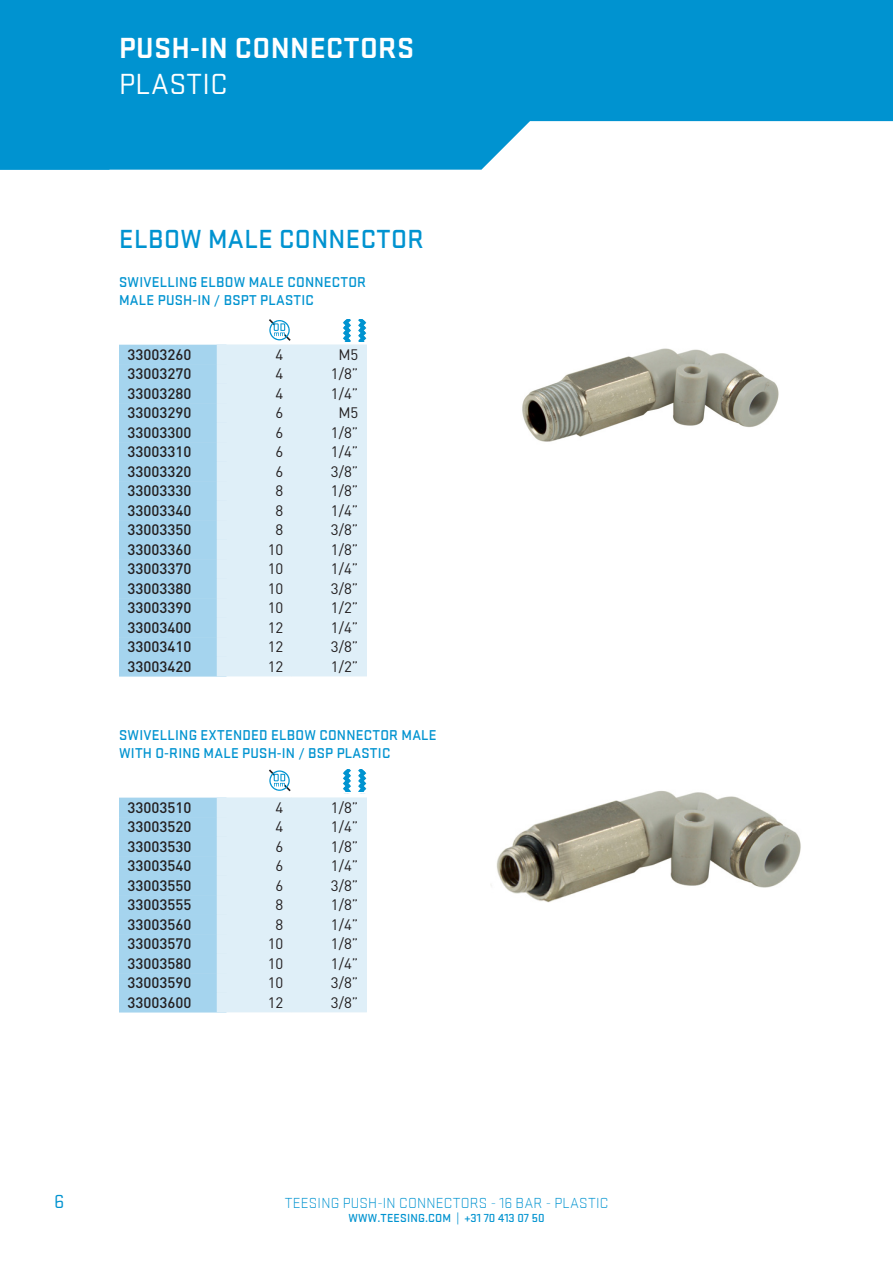
<style>
.page{position:relative;width:893px;height:1263px;background:#fff}
.page>*{position:absolute;margin:0;border:0;box-sizing:border-box;transform-origin:0 0}
.t1{font:700 30px "Stratum 1";letter-spacing:.015em;color:#fff}
.t2{font:30px "Stratum 1";letter-spacing:.015em;color:#fff}
.t3{font:500 27px "Stratum 1";letter-spacing:.015em;color:#0093d0}
.t4{font:19.5px "Stratum 1";color:#0093d0}
.t5{font:500 15px/19.5px "DIN";color:#231f20;text-align:justify}
.t6{font:15px/19.5px "DIN";color:#231f20;text-align:center}
.t7{font:300 15px "Stratum 1";letter-spacing:.015em;color:#0093d0}
.t8{font:500 14.7px/18px "Stratum 1";letter-spacing:.015em;color:#0093d0}
.t9{font:500 12px "Stratum 1";letter-spacing:.015em;color:#0093d0}
</style>
<div class="page">
<svg style="left:0;top:0;width:893px;height:170px;background:#20a0d5"></svg>
<img style="left:522px;top:348px;width:257px;height:94px">
<img style="left:491px;top:791px;width:310px;height:112px">
<div style="left:119px;top:345px;width:107px;height:19px;background:#a5d4ee"></div>
<div style="left:119px;top:364px;width:107px;height:20px;background:#a5d4ee"></div>
<div style="left:119px;top:384px;width:107px;height:19px;background:#a5d4ee"></div>
<div style="left:119px;top:403px;width:107px;height:20px;background:#a5d4ee"></div>
<div style="left:119px;top:423px;width:107px;height:19px;background:#a5d4ee"></div>
<div style="left:119px;top:442px;width:107px;height:20px;background:#a5d4ee"></div>
<div style="left:119px;top:462px;width:107px;height:19px;background:#a5d4ee"></div>
<div style="left:119px;top:481px;width:107px;height:20px;background:#a5d4ee"></div>
<div style="left:119px;top:501px;width:107px;height:19px;background:#a5d4ee"></div>
<div style="left:119px;top:520px;width:107px;height:20px;background:#a5d4ee"></div>
<div style="left:119px;top:540px;width:107px;height:19px;background:#a5d4ee"></div>
<div style="left:119px;top:559px;width:107px;height:20px;background:#a5d4ee"></div>
<div style="left:119px;top:579px;width:107px;height:19px;background:#a5d4ee"></div>
<div style="left:119px;top:598px;width:107px;height:20px;background:#a5d4ee"></div>
<div style="left:119px;top:618px;width:107px;height:19px;background:#a5d4ee"></div>
<div style="left:119px;top:637px;width:107px;height:20px;background:#a5d4ee"></div>
<div style="left:119px;top:657px;width:107px;height:19px;background:#a5d4ee"></div>
<div style="left:119px;top:798px;width:107px;height:19px;background:#a5d4ee"></div>
<div style="left:119px;top:817px;width:107px;height:20px;background:#a5d4ee"></div>
<div style="left:119px;top:837px;width:107px;height:19px;background:#a5d4ee"></div>
<div style="left:119px;top:856px;width:107px;height:20px;background:#a5d4ee"></div>
<div style="left:119px;top:876px;width:107px;height:19px;background:#a5d4ee"></div>
<div style="left:119px;top:895px;width:107px;height:20px;background:#a5d4ee"></div>
<div style="left:119px;top:915px;width:107px;height:19px;background:#a5d4ee"></div>
<div style="left:119px;top:934px;width:107px;height:20px;background:#a5d4ee"></div>
<div style="left:119px;top:954px;width:107px;height:19px;background:#a5d4ee"></div>
<div style="left:119px;top:973px;width:107px;height:20px;background:#a5d4ee"></div>
<div style="left:119px;top:993px;width:107px;height:19px;background:#a5d4ee"></div>
<div style="left:217px;top:345px;width:75px;height:19px;background:#dfeff8"></div>
<div style="left:217px;top:364px;width:75px;height:20px;background:#dfeff8"></div>
<div style="left:217px;top:384px;width:75px;height:19px;background:#dfeff8"></div>
<div style="left:217px;top:403px;width:75px;height:20px;background:#dfeff8"></div>
<div style="left:217px;top:423px;width:75px;height:19px;background:#dfeff8"></div>
<div style="left:217px;top:442px;width:75px;height:20px;background:#dfeff8"></div>
<div style="left:217px;top:462px;width:75px;height:19px;background:#dfeff8"></div>
<div style="left:217px;top:481px;width:75px;height:20px;background:#dfeff8"></div>
<div style="left:217px;top:501px;width:75px;height:19px;background:#dfeff8"></div>
<div style="left:217px;top:520px;width:75px;height:20px;background:#dfeff8"></div>
<div style="left:217px;top:540px;width:75px;height:19px;background:#dfeff8"></div>
<div style="left:217px;top:559px;width:75px;height:20px;background:#dfeff8"></div>
<div style="left:217px;top:579px;width:75px;height:19px;background:#dfeff8"></div>
<div style="left:217px;top:598px;width:75px;height:20px;background:#dfeff8"></div>
<div style="left:217px;top:618px;width:75px;height:19px;background:#dfeff8"></div>
<div style="left:217px;top:637px;width:75px;height:20px;background:#dfeff8"></div>
<div style="left:217px;top:657px;width:75px;height:19px;background:#dfeff8"></div>
<div style="left:217px;top:798px;width:75px;height:19px;background:#dfeff8"></div>
<div style="left:217px;top:817px;width:75px;height:20px;background:#dfeff8"></div>
<div style="left:217px;top:837px;width:75px;height:19px;background:#dfeff8"></div>
<div style="left:217px;top:856px;width:75px;height:20px;background:#dfeff8"></div>
<div style="left:217px;top:876px;width:75px;height:19px;background:#dfeff8"></div>
<div style="left:217px;top:895px;width:75px;height:20px;background:#dfeff8"></div>
<div style="left:217px;top:915px;width:75px;height:19px;background:#dfeff8"></div>
<div style="left:217px;top:934px;width:75px;height:20px;background:#dfeff8"></div>
<div style="left:217px;top:954px;width:75px;height:19px;background:#dfeff8"></div>
<div style="left:217px;top:973px;width:75px;height:20px;background:#dfeff8"></div>
<div style="left:217px;top:993px;width:75px;height:19px;background:#dfeff8"></div>
<div style="left:292px;top:345px;width:75px;height:19px;background:#dfeff8"></div>
<div style="left:292px;top:364px;width:75px;height:20px;background:#dfeff8"></div>
<div style="left:292px;top:384px;width:75px;height:19px;background:#dfeff8"></div>
<div style="left:292px;top:403px;width:75px;height:20px;background:#dfeff8"></div>
<div style="left:292px;top:423px;width:75px;height:19px;background:#dfeff8"></div>
<div style="left:292px;top:442px;width:75px;height:20px;background:#dfeff8"></div>
<div style="left:292px;top:462px;width:75px;height:19px;background:#dfeff8"></div>
<div style="left:292px;top:481px;width:75px;height:20px;background:#dfeff8"></div>
<div style="left:292px;top:501px;width:75px;height:19px;background:#dfeff8"></div>
<div style="left:292px;top:520px;width:75px;height:20px;background:#dfeff8"></div>
<div style="left:292px;top:540px;width:75px;height:19px;background:#dfeff8"></div>
<div style="left:292px;top:559px;width:75px;height:20px;background:#dfeff8"></div>
<div style="left:292px;top:579px;width:75px;height:19px;background:#dfeff8"></div>
<div style="left:292px;top:598px;width:75px;height:20px;background:#dfeff8"></div>
<div style="left:292px;top:618px;width:75px;height:19px;background:#dfeff8"></div>
<div style="left:292px;top:637px;width:75px;height:20px;background:#dfeff8"></div>
<div style="left:292px;top:657px;width:75px;height:19px;background:#dfeff8"></div>
<div style="left:292px;top:798px;width:75px;height:19px;background:#dfeff8"></div>
<div style="left:292px;top:817px;width:75px;height:20px;background:#dfeff8"></div>
<div style="left:292px;top:837px;width:75px;height:19px;background:#dfeff8"></div>
<div style="left:292px;top:856px;width:75px;height:20px;background:#dfeff8"></div>
<div style="left:292px;top:876px;width:75px;height:19px;background:#dfeff8"></div>
<div style="left:292px;top:895px;width:75px;height:20px;background:#dfeff8"></div>
<div style="left:292px;top:915px;width:75px;height:19px;background:#dfeff8"></div>
<div style="left:292px;top:934px;width:75px;height:20px;background:#dfeff8"></div>
<div style="left:292px;top:954px;width:75px;height:19px;background:#dfeff8"></div>
<div style="left:292px;top:973px;width:75px;height:20px;background:#dfeff8"></div>
<div style="left:292px;top:993px;width:75px;height:19px;background:#dfeff8"></div>
<svg style="left:269px;top:319px;width:22px;height:22px"></svg>
<svg style="left:269px;top:769px;width:22px;height:22px"></svg>
<svg style="left:343px;top:319px;width:24px;height:23px"></svg>
<svg style="left:343px;top:769px;width:24px;height:23px"></svg>
<h1 class="t1" style="left:119px;top:31px;width:296px">PUSH-IN CONNECTORS</h1>
<h1 class="t2" style="left:119px;top:68px;width:110px">PLASTIC</h1>
<h2 class="t3" style="left:119px;top:225px;width:306px">ELBOW MALE CONNECTOR</h2>
<p class="t8" style="left:119px;top:273px;width:248px">SWIVELLING ELBOW MALE CONNECTOR<br>MALE PUSH-IN / BSPT PLASTIC</p>
<p class="t5" style="left:128px;top:344px;width:65px">33003260<br>33003270<br>33003280<br>33003290<br>33003300<br>33003310<br>33003320<br>33003330<br>33003340<br>33003350<br>33003360<br>33003370<br>33003380<br>33003390<br>33003400<br>33003410<br>33003420</p>
<p class="t6" style="left:268px;top:344px;width:17px">4<br>4<br>4<br>6<br>6<br>6<br>6<br>8<br>8<br>8<br>10<br>10<br>10<br>10<br>12<br>12<br>12</p>
<p class="t6" style="left:331px;top:344px;width:29px">M5<br>1/8”<br>1/4”<br>M5<br>1/8”<br>1/4”<br>3/8”<br>1/8”<br>1/4”<br>3/8”<br>1/8”<br>1/4”<br>3/8”<br>1/2”<br>1/4”<br>3/8”<br>1/2”</p>
<p class="t8" style="left:119px;top:726px;width:319px">SWIVELLING EXTENDED ELBOW CONNECTOR MALE<br>WITH O-RING MALE PUSH-IN / BSP PLASTIC</p>
<p class="t5" style="left:128px;top:797px;width:65px">33003510<br>33003520<br>33003530<br>33003540<br>33003550<br>33003555<br>33003560<br>33003570<br>33003580<br>33003590<br>33003600</p>
<p class="t6" style="left:268px;top:797px;width:17px">4<br>4<br>6<br>6<br>6<br>8<br>8<br>10<br>10<br>10<br>12</p>
<p class="t6" style="left:331px;top:797px;width:29px;text-align:justify">1/8” 1/4” 1/8” 1/4” 3/8” 1/8” 1/4” 1/8” 1/4” 3/8” 3/8”</p>
<h3 class="t4" style="left:54px;top:1191px;width:12px">6</h3>
<p class="t7" style="left:285px;top:1195px;width:325px">TEESING PUSH-IN CONNECTORS - 16 BAR - PLASTIC</p>
<p class="t9" style="left:349px;top:1211px;width:197px">WWW.TEESING.COM | +31 70 413 07 50</p>
</div>
